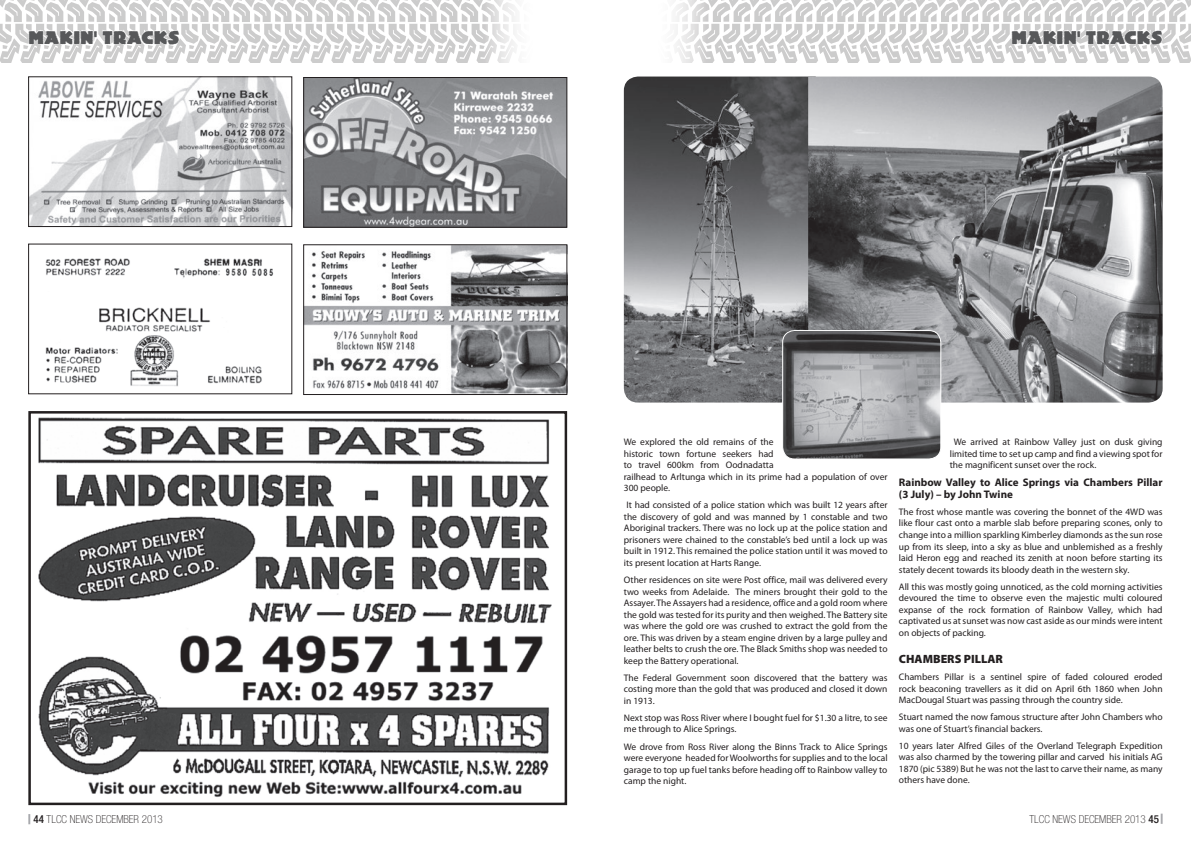
<style>
.page{position:relative;width:1191px;height:842px;background:#fff}
.page>*{position:absolute;margin:0;border:0;box-sizing:border-box;transform-origin:0 0}
.t1{font:18px "Publicity Gothic ICG Solid";color:#57585a}
.t2{font:900 12px "Myriad Pro";color:#231f20}
.t3{font:700 11px/12px "Myriad Pro";color:#231f20}
.t4{font:100 condensed 11px "Helvetica Neue";color:#231f20}
.t5{font:9.5px/11.5px "Myriad Pro";color:#231f20;text-align:justify}
.s1{font-weight:500}
</style>
<div class="page">
<svg style="left:28px;top:814px;width:2px;height:10px"></svg>
<svg style="left:1160px;top:814px;width:2px;height:10px"></svg>
<svg style="left:676px;top:0;width:515px;height:62px"></svg>
<img style="left:38px;top:417px;width:514px;height:380px">
<div style="left:28px;top:411px;width:539px;height:394px;border:2px solid #231f20"></div>
<svg style="left:0;top:0;width:515px;height:62px"></svg>
<img style="left:30px;top:79px;width:260px;height:146px">
<div style="left:28px;top:77px;width:264px;height:150px;border:1px solid #231f20"></div>
<img style="left:305px;top:79px;width:260px;height:146px">
<div style="left:303px;top:77px;width:264px;height:150px;border:1px solid #231f20"></div>
<img style="left:45px;top:258px;width:229px;height:129px">
<img style="left:305px;top:246px;width:260px;height:147px">
<div style="left:303px;top:244px;width:264px;height:151px;border:1px solid #231f20"></div>
<img style="left:624px;top:77px;width:184px;height:326px">
<img style="left:808px;top:77px;width:354px;height:326px">
<img style="left:782px;top:330px;width:158px;height:127px">
<div style="left:782px;top:330px;width:159px;height:129px;border:1px solid #fff;border-radius:12px"></div>
<h1 class="t1" style="left:28px;top:25px;width:153px">MAKIN' TRACKS</h1>
<h1 class="t1" style="left:1011px;top:25px;width:153px">MAKIN' TRACKS</h1>
<p class="t5" style="left:624px;top:436px;width:265px;text-align:left">We explored the old remains of the<br>historic town fortune seekers had<br>to travel 600km from Oodnadatta<br>railhead to Arltunga which in its prime had a population of over 300 people.</p>
<p class="t5" style="left:624px;top:500px;width:265px">It had consisted of a police station which was built 12 years after the discovery of gold and was manned by 1 constable and two Aboriginal trackers. There was no lock up at the police station and prisoners were chained to the constable’s bed until a lock up was built in 1912. This remained the police station until it was moved to its present location at Harts Range.</p>
<p class="t5" style="left:624px;top:574px;width:265px">Other residences on site were Post office, mail was delivered every two weeks from Adelaide. The miners brought their gold to the Assayer. The Assayers had a residence, office and a gold room where the gold was tested for its purity and then weighed. The Battery site was where the gold ore was crushed to extract the gold from the ore. This was driven by a steam engine driven by a large pulley and leather belts to crush the ore. The Black Smiths shop was needed to keep the Battery operational.</p>
<p class="t5" style="left:624px;top:672px;width:265px">The Federal Government soon discovered that the battery was costing more than the gold that was produced and closed it down in 1913.</p>
<p class="t5" style="left:624px;top:712px;width:265px">Next stop was Ross River where I bought fuel for $1.30 a litre, to see me through to Alice Springs.</p>
<p class="t5" style="left:624px;top:741px;width:265px">We drove from Ross River along the Binns Track to Alice Springs were everyone headed for Woolworths for supplies and to the local garage to top up fuel tanks before heading off to Rainbow valley to camp the night.</p>
<p class="t5" style="left:949px;top:436px;width:214px;text-indent:4px">We arrived at Rainbow Valley just on dusk giving limited time to set up camp and find a viewing spot for the magnificent sunset over the rock.</p>
<p class="t3" style="left:899px;top:476px;width:265px">Rainbow Valley to Alice Springs via Chambers Pillar (3 July) – by John Twine</p>
<p class="t5" style="left:899px;top:506px;width:265px">The frost whose mantle was covering the bonnet of the 4WD was like flour cast onto a marble slab before preparing scones, only to change into a million sparkling Kimberley diamonds as the sun rose up from its sleep, into a sky as blue and unblemished as a freshly laid Heron egg and reached its zenith at noon before starting its stately decent towards its bloody death in the western sky.</p>
<p class="t5" style="left:899px;top:581px;width:265px">All this was mostly going unnoticed, as the cold morning activities devoured the time to observe even the majestic multi coloured expanse of the rock formation of Rainbow Valley, which had captivated us at sunset was now cast aside as our minds were intent on objects of packing.</p>
<p class="t2" style="left:899px;top:652px;width:106px">CHAMBERS PILLAR</p>
<p class="t5" style="left:899px;top:671px;width:265px">Chambers Pillar is a sentinel spire of faded coloured eroded rock beaconing travellers as it did on April 6th 1860 when John MacDougal Stuart was passing through the country side.</p>
<p class="t5" style="left:899px;top:711px;width:265px">Stuart named the now famous structure after John Chambers who was one of Stuart’s financial backers.</p>
<p class="t5" style="left:899px;top:740px;width:265px">10 years later Alfred Giles of the Overland Telegraph Expedition was also charmed by the towering pillar and carved his initials AG 1870 (pic 5389) But he was not the last to carve their name, as many others have done.</p>
<p class="t4" style="left:33px;top:812px;width:131px"><span class="s1">44</span> TLCC NEWS DECEMBER 2013</p>
<p class="t4" style="left:1029px;top:812px;width:131px">TLCC NEWS DECEMBER 2013 <span class="s1">45</span></p>
</div>
